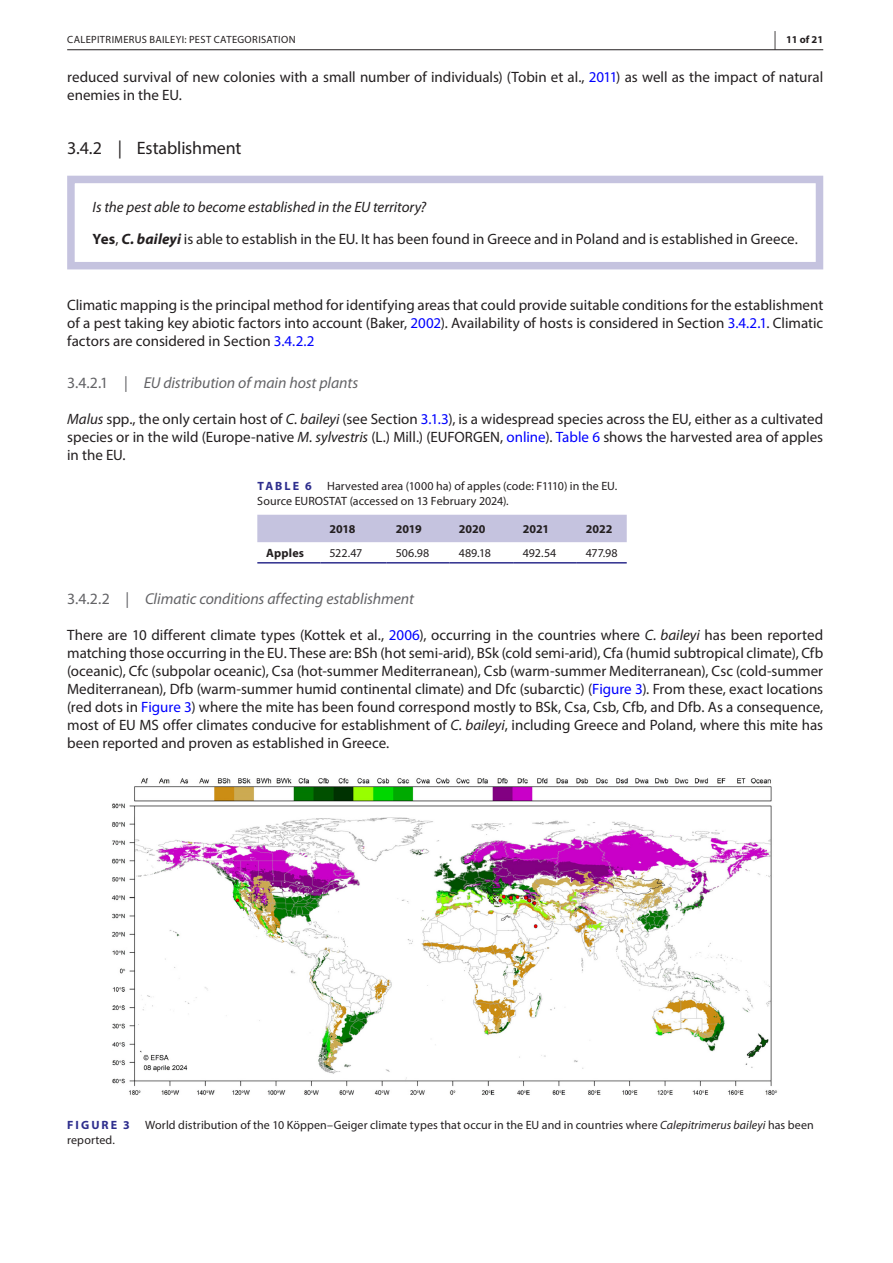
<style>
.page{position:relative;width:893px;height:1263px;background:#fff}
.page>*{position:absolute;margin:0;border:0;box-sizing:border-box;transform-origin:0 0}
.t1{font:18px "Myriad Pro";letter-spacing:-.01em;color:#231f20}
.t2{font:italic 15.75px "Myriad Pro";letter-spacing:-.005em;color:#636366}
.t3{font:15px/18px "Myriad Pro";color:#231f20;text-align:justify}
.t4{font:12px/15px "Myriad Pro";letter-spacing:.005em;color:#231f20}
.t5{font:700 12px "Myriad Pro";letter-spacing:.01em;color:#231f20}
.t6{font:700 12px "Myriad Pro";letter-spacing:.175em;color:#2e2e8d}
.t7{font:10.5px "Myriad Pro";letter-spacing:.035em;color:#231f20}
.t8{font:700 10.5px "Myriad Pro";color:#231f20}
.s1{font-size:18.6px}
.s2{color:#00f}
.s3{font-style:italic}
.s4{font-weight:700}
.s5{font-weight:700;font-style:italic}
.s6{font-style:normal}
</style>
<div class="page">
<hr style="left:67px;top:49px;width:756px;height:1px;background:#231f20">
<div style="left:67px;top:176px;width:756px;height:93px;border:8px solid #c5c3df"></div>
<div style="left:257px;top:515px;width:370px;height:27px;background:#c5c3df"></div>
<hr style="left:257px;top:562px;width:63px;height:1px;background:#2e2e8d">
<hr style="left:320px;top:562px;width:67px;height:1px;background:#2e2e8d">
<hr style="left:387px;top:562px;width:63px;height:1px;background:#2e2e8d">
<hr style="left:450px;top:562px;width:64px;height:1px;background:#2e2e8d">
<hr style="left:514px;top:562px;width:63px;height:1px;background:#2e2e8d">
<hr style="left:577px;top:562px;width:50px;height:1px;background:#2e2e8d">
<img style="left:111px;top:778px;width:667px;height:317px">
<p class="t7" style="left:67px;top:33px;width:230px">CALEPITRIMERUS BAILEYI: PEST CATEGORISATION</p>
<p class="t8" style="left:774px;top:32px;width:51px"><span class="s1">|</span> 11 of 21</p>
<p class="t3" style="left:67px;top:68px;width:757px">reduced survival of new colonies with a small number of individuals) (Tobin et al., <span class="s2">2011</span>) as well as the impact of natural enemies in the EU.</p>
<p class="t1" style="left:67px;top:137px;width:176px">3.4.2 | Establishment</p>
<p class="t3" style="left:93px;top:191px;width:707px;line-height:31.5px"><span class="s3">Is the pest able to become established in the EU territory?<br></span><span class="s4">Yes</span>, <span class="s5">C. baileyi</span> is able to establish in the EU. It has been found in Greece and in Poland and is established in Greece.</p>
<p class="t3" style="left:67px;top:296px;width:758px">Climatic mapping is the principal method for identifying areas that could provide suitable conditions for the establishment of a pest taking key abiotic factors into account (Baker, <span class="s2">2002</span>). Availability of hosts is considered in Section <span class="s2">3.4.2.1</span>. Climatic factors are considered in Section <span class="s2">3.4.2.2</span></p>
<p class="t2" style="left:67px;top:373px;width:293px"><span class="s6">3.4.2.1 |</span> EU distribution of main host plants</p>
<p class="t3" style="left:67px;top:410px;width:758px"><span class="s3">Malus</span> spp., the only certain host of <span class="s3">C. baileyi</span> (see Section <span class="s2">3.1.3</span>), is a widespread species across the EU, either as a cultivated species or in the wild (Europe-native <span class="s3">M. sylvestris</span> (L.) Mill.) (EUFORGEN, <span class="s2">online</span>). <span class="s2">Table 6</span> shows the harvested area of apples in the EU.</p>
<p class="t4" style="left:257px;top:478px;width:361px;text-indent:70px">Harvested area (1000 ha) of apples (code: F1110) in the EU.<br>Source EUROSTAT (accessed on 13 February 2024).</p>
<p class="t5" style="left:329px;top:521px;width:28px">2018</p>
<p class="t5" style="left:396px;top:521px;width:28px">2019</p>
<p class="t5" style="left:459px;top:521px;width:28px">2020</p>
<p class="t5" style="left:523px;top:521px;width:28px">2021</p>
<p class="t5" style="left:586px;top:521px;width:28px">2022</p>
<p class="t5" style="left:266px;top:545px;width:39px">Apples</p>
<p class="t4" style="left:329px;top:545px;width:35px">522.47</p>
<p class="t4" style="left:396px;top:545px;width:35px">506.98</p>
<p class="t4" style="left:459px;top:545px;width:34px">489.18</p>
<p class="t4" style="left:523px;top:545px;width:35px">492.54</p>
<p class="t4" style="left:586px;top:545px;width:33px">477.98</p>
<p class="t6" style="left:257px;top:478px;width:56px">TABLE 6</p>
<p class="t2" style="left:67px;top:589px;width:348px"><span class="s6">3.4.2.2 |</span> Climatic conditions affecting establishment</p>
<p class="t3" style="left:67px;top:626px;width:758px">There are 10 different climate types (Kottek et al., <span class="s2">2006</span>), occurring in the countries where <span class="s3">C. baileyi</span> has been reported matching those occurring in the EU. These are: BSh (hot semi-arid), BSk (cold semi-arid), Cfa (humid subtropical climate), Cfb (oceanic), Cfc (subpolar oceanic), Csa (hot-summer Mediterranean), Csb (warm-summer Mediterranean), Csc (cold-summer Mediterranean), Dfb (warm-summer humid continental climate) and Dfc (subarctic) (<span class="s2">Figure 3</span>). From these, exact locations (red dots in <span class="s2">Figure 3</span>) where the mite has been found correspond mostly to BSk, Csa, Csb, Cfb, and Dfb. As a consequence, most of EU MS offer climates conducive for establishment of <span class="s3">C. baileyi</span>, including Greece and Poland, where this mite has been reported and proven as established in Greece.</p>
<p class="t6" style="left:67px;top:1117px;width:64px">FIGURE 3</p>
<p class="t4" style="left:145px;top:1117px;width:670px">World distribution of the 10 Köppen–Geiger climate types that occur in the EU and in countries where <span class="s3">Calepitrimerus baileyi</span> has been</p>
<p class="t4" style="left:67px;top:1132px;width:49px">reported.</p>
</div>
